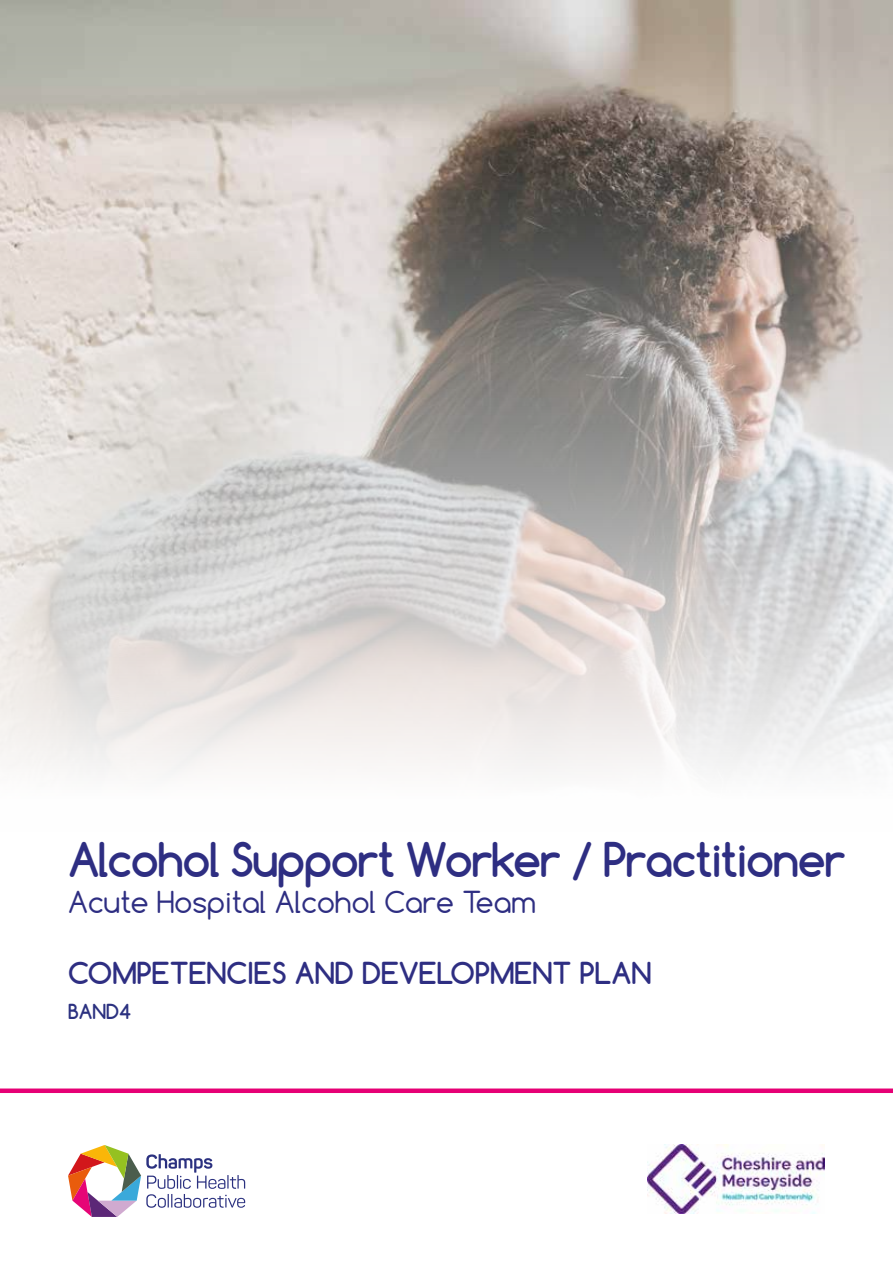
<style>
.page{position:relative;width:893px;height:1263px;background:#fff}
.page>*{position:absolute;margin:0;border:0;box-sizing:border-box;transform-origin:0 0}
.t1{font:700 45px "Comfortaa";letter-spacing:-.03em;color:#2e2e82}
.t2{font:700 28.5px "Comfortaa";color:#2e2e82}
.t3{font:28.5px "Comfortaa";color:#2e2e82}
.t4{font:700 19.5px "Comfortaa";color:#2b3180}
</style>
<div class="page">
<svg style="left:68px;top:1145px;width:177px;height:72px"></svg>
<img style="left:648px;top:1145px;width:177px;height:69px">
<div style="left:0;top:1088px;width:893px;height:5px;background:#e60075"></div>
<img style="left:0;top:0;width:893px;height:772px">
<p class="t1" style="left:68px;top:831px;width:779px">Alcohol Support Worker / Practitioner</p>
<p class="t3" style="left:68px;top:884px;width:469px">Acute Hospital Alcohol Care Team</p>
<p class="t2" style="left:68px;top:954px;width:585px">COMPETENCIES AND DEVELOPMENT PLAN</p>
<p class="t4" style="left:68px;top:999px;width:65px">BAND4</p>
</div>
